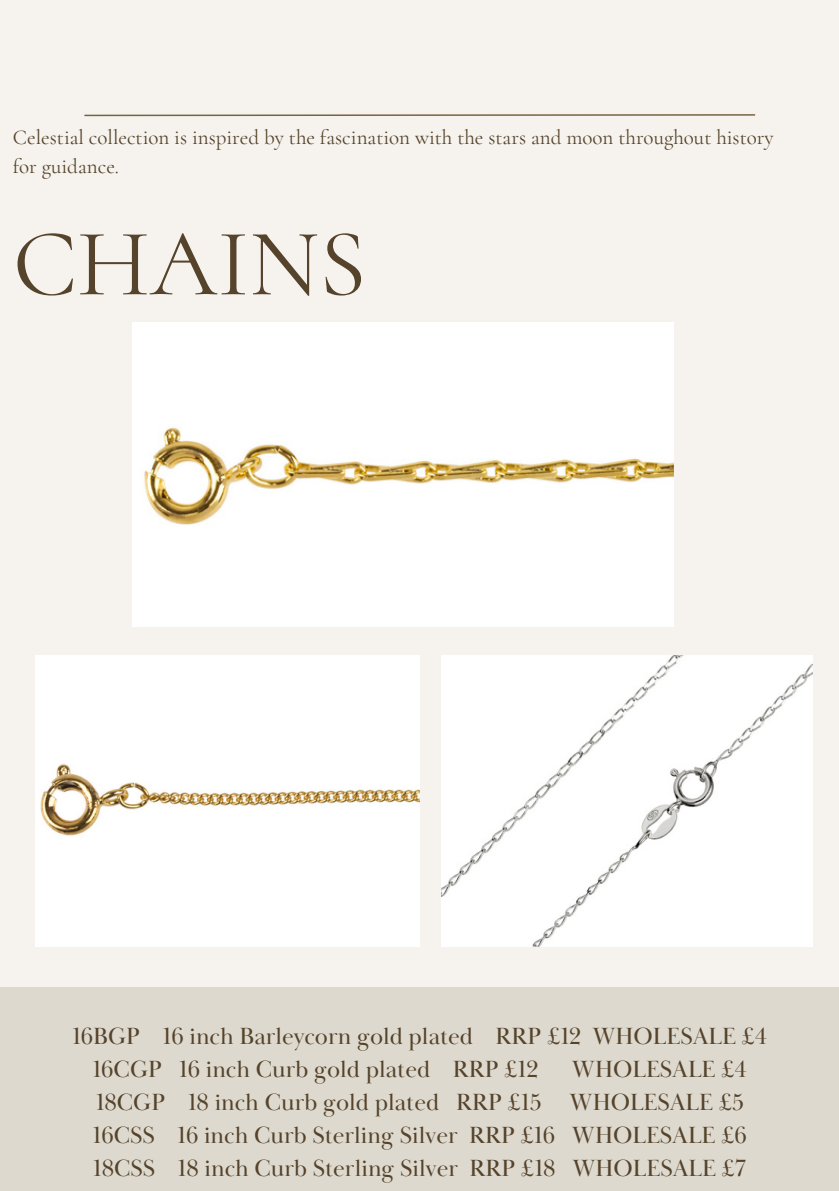
<style>
.page{position:relative;width:839px;height:1191px;background:#fff}
.page>*{position:absolute;margin:0;border:0;box-sizing:border-box;transform-origin:0 0}
.t1{font:96px "Cormorant SC";color:#55432b}
.t2{font:24px/33px "Baskerville Display PT";color:#55432b}
.t3{font:21px/28.4px "Cormorant Garamond";color:#55432b}
</style>
<div class="page">
<div style="left:0;top:0;width:838px;height:1191px;background:#f6f3ee"></div>
<hr style="left:85px;top:114px;width:669px;height:2px;background:#796241">
<div style="left:0;top:987px;width:838px;height:204px;background:#ded9ce"></div>
<img style="left:132px;top:322px;width:542px;height:305px">
<div style="left:36px;top:655px;width:384px;height:291px;background:#fff"></div>
<div style="left:441px;top:655px;width:371px;height:291px;background:#fff"></div>
<h1 class="t3" style="left:13px;top:123px;width:762px">Celestial collection is inspired by the fascination with the stars and moon throughout history for guidance.</h1>
<p class="t1" style="left:13px;top:206px;width:355px">CHAINS</p>
<p class="t2" style="left:92px;top:1021px;width:676px;text-indent:-20px">16BGP 16 inch Barleycorn gold plated RRP £12 WHOLESALE £4<br>16CGP 16 inch Curb gold plated RRP £12</p>
<p class="t2" style="left:93px;top:1054px;width:656px;text-indent:479px">WHOLESALE £4<br>18CGP 18 inch Curb gold plated RRP £15 WHOLESALE £5<br>16CSS 16 inch Curb Sterling Silver RRP £16 WHOLESALE £6<br>18CSS 18 inch Curb Sterling Silver RRP £18 WHOLESALE £7</p>
</div>
